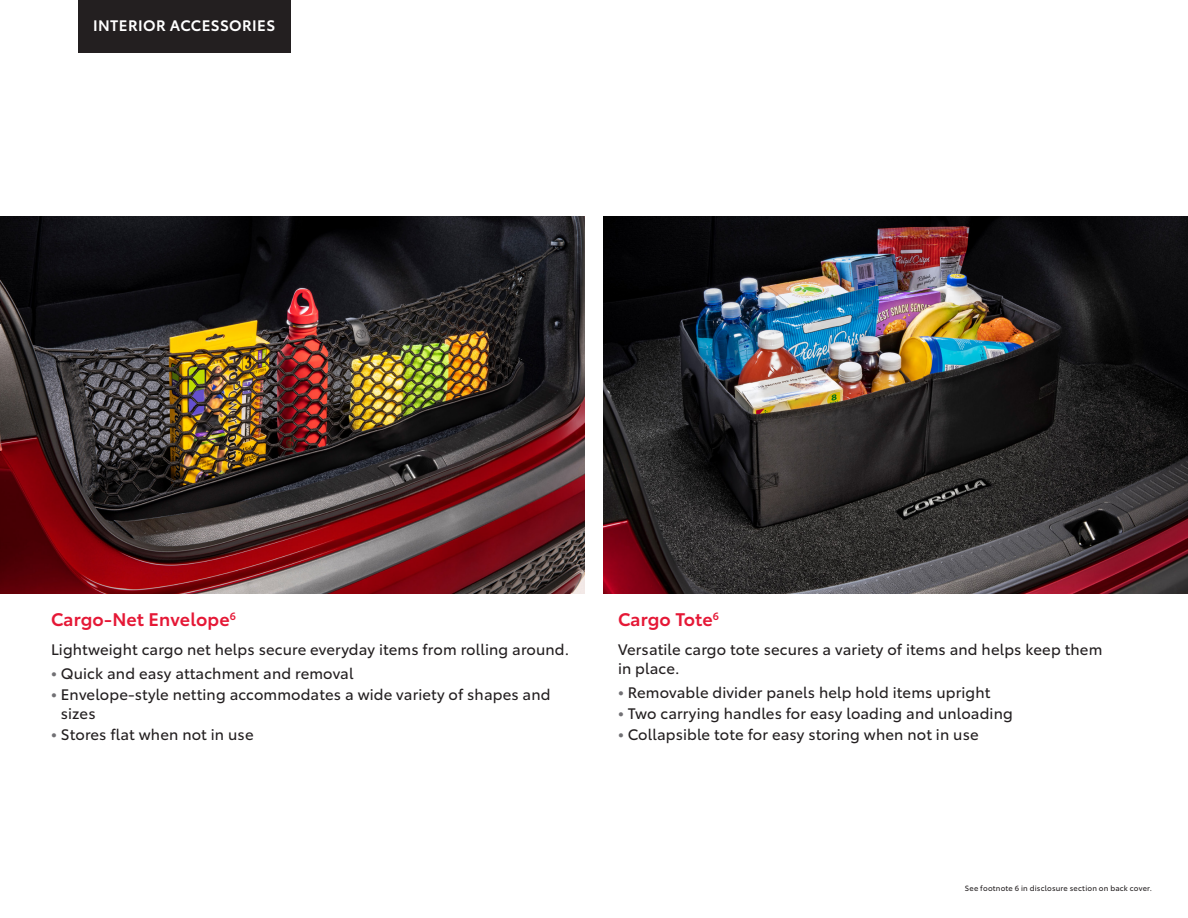
<style>
.page{position:relative;width:1188px;height:918px;background:#fff}
.page>*{position:absolute;margin:0;border:0;box-sizing:border-box;transform-origin:0 0}
.t1{font:600 18px "Toyota Type";letter-spacing:.005em;color:#e51836}
.t2{font:15px/19.5px "Toyota Type";letter-spacing:.01em;color:#231f20}
.t3{font:600 15px "Toyota Type";letter-spacing:.025em;color:#fff}
.t4{font:7.5px "Toyota Type";letter-spacing:.025em;color:#231f20}
.s1{font-weight:700;color:#717074}
</style>
<div class="page">
<img style="left:603px;top:216px;width:585px;height:378px">
<img style="left:0;top:216px;width:585px;height:378px">
<div style="left:78px;top:0;width:212px;height:52px;background:#231f20"></div>
<p class="t3" style="left:93px;top:14px;width:184px">INTERIOR ACCESSORIES</p>
<p class="t1" style="left:51px;top:606px;width:187px">Cargo-Net Envelope<sup>6</sup></p>
<p class="t2" style="left:51px;top:638px;width:520px">Lightweight cargo net helps secure everyday items from rolling around.</p>
<p class="t2" style="left:51px;top:662px;width:304px"><span class="s1">•</span> Quick and easy attachment and removal</p>
<p class="t2" style="left:61px;top:683px;width:491px;text-indent:-10px"><span class="s1">•</span> Envelope-style netting accommodates a wide variety of shapes and sizes</p>
<p class="t2" style="left:51px;top:724px;width:204px"><span class="s1">•</span> Stores flat when not in use</p>
<p class="t1" style="left:618px;top:606px;width:103px">Cargo Tote<sup>6</sup></p>
<p class="t2" style="left:618px;top:638px;width:486px">Versatile cargo tote secures a variety of items and helps keep them in place.</p>
<p class="t2" style="left:618px;top:682px;width:374px"><span class="s1">•</span> Removable divider panels help hold items upright</p>
<p class="t2" style="left:618px;top:703px;width:396px"><span class="s1">•</span> Two carrying handles for easy loading and unloading</p>
<p class="t2" style="left:618px;top:724px;width:362px"><span class="s1">•</span> Collapsible tote for easy storing when not in use</p>
<p class="t4" style="left:965px;top:883px;width:189px">See footnote 6 in disclosure section on back cover.</p>
</div>
